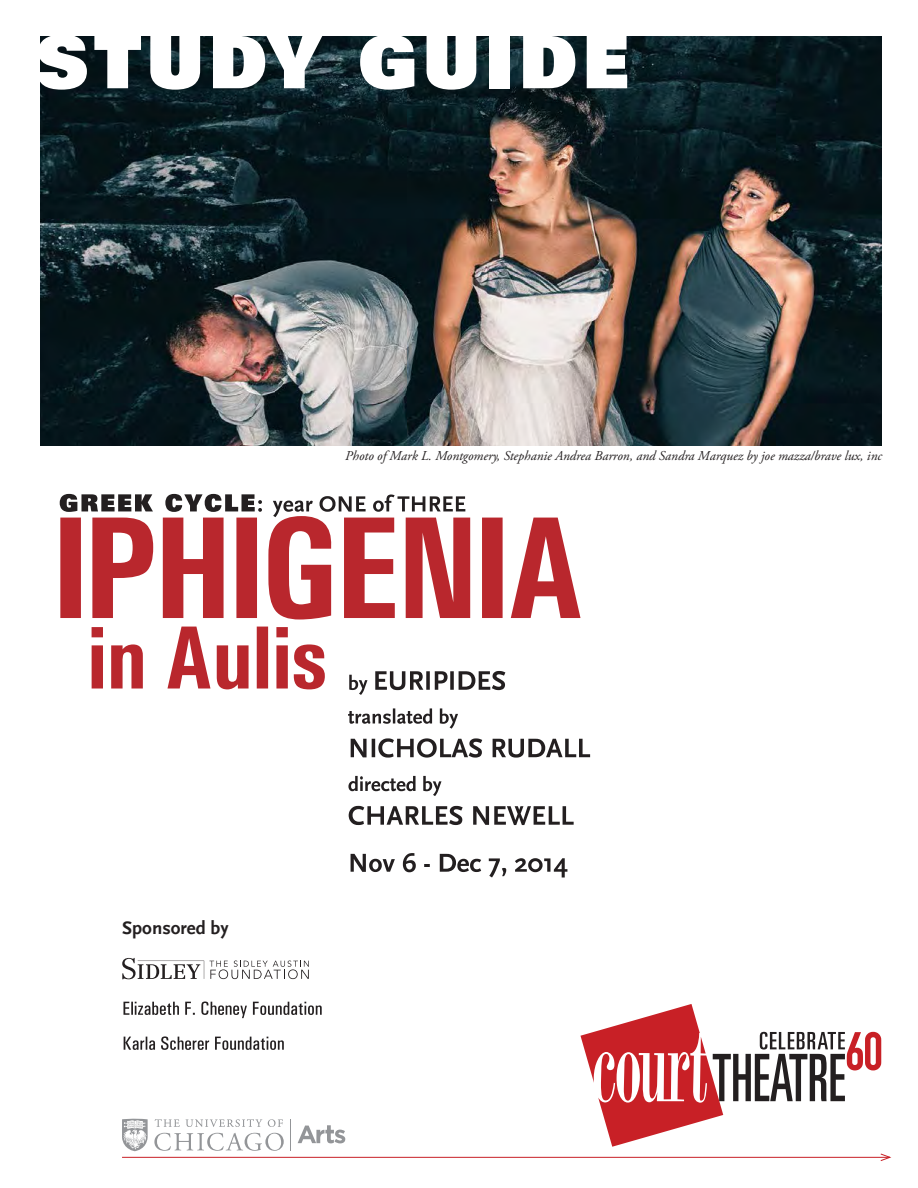
<style>
.page{position:relative;width:918px;height:1188px;background:#fff}
.page>*{position:absolute;margin:0;border:0;box-sizing:border-box;transform-origin:0 0}
.t1{font:900 72.6px "Univers";letter-spacing:.08em;color:#fff}
.t2{font:700 18.9px "Scala Sans";color:#231f20}
.t3{font:italic 13.5px "Adobe Garamond Pro";color:#231f20}
</style>
<div class="page">
<img style="left:40px;top:36px;width:842px;height:410px">
<svg style="left:122px;top:1119px;width:162px;height:32px"></svg>
<hr style="left:290px;top:1119px;width:1px;height:31px;background:#939598">
<svg style="left:298px;top:1125px;width:47px;height:18px"></svg>
<svg style="left:580px;top:1004px;width:301px;height:143px"></svg>
<svg style="left:92px;top:627px;width:233px;height:62px"></svg>
<svg style="left:60px;top:517px;width:521px;height:103px;fill:#b9272d"></svg>
<svg style="left:60px;top:494px;width:405px;height:23px"></svg>
<svg style="left:351px;top:853px;width:216px;height:25px"></svg>
<svg style="left:349px;top:806px;width:225px;height:19px"></svg>
<svg style="left:348px;top:776px;width:94px;height:20px"></svg>
<svg style="left:351px;top:738px;width:239px;height:20px"></svg>
<svg style="left:348px;top:708px;width:110px;height:21px"></svg>
<svg style="left:349px;top:671px;width:156px;height:24px"></svg>
<svg style="left:122px;top:958px;width:187px;height:21px"></svg>
<svg style="left:124px;top:1036px;width:160px;height:14px"></svg>
<svg style="left:123px;top:1002px;width:199px;height:16px"></svg>
<hr style="left:122px;top:1157px;width:768px;height:1px;background:#c82026">
<svg style="left:880px;top:1153px;width:12px;height:8px"></svg>
<p class="t1" style="left:36px;top:14px;width:594px">STUDY GUIDE</p>
<p class="t3" style="left:345px;top:448px;width:538px">Photo of Mark L. Montgomery, Stephanie Andrea Barron, and Sandra Marquez by joe mazza/brave lux, inc</p>
<p class="t2" style="left:122px;top:918px;width:108px">Sponsored by</p>
</div>
